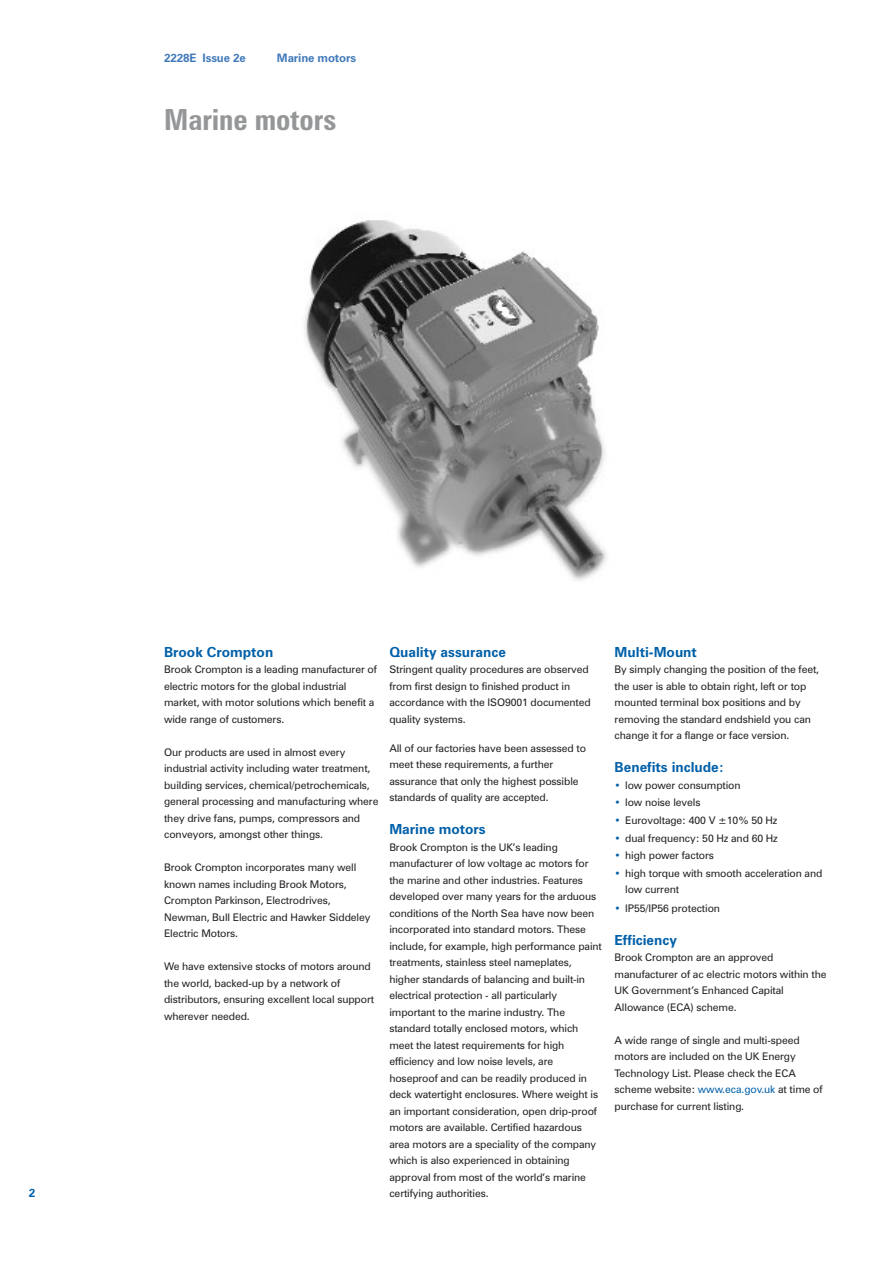
<style>
.page{position:relative;width:893px;height:1263px;background:#fff}
.page>*{position:absolute;margin:0;border:0;box-sizing:border-box;transform-origin:0 0}
.t1{font:700 condensed 29.1px "Zurich BT";color:#949698}
.t2{font:700 13.8px "Zurich BT";color:#0060a9}
.t3{font:700 11.7px "Zurich BT";letter-spacing:-.01em;color:#417ab9}
.t4{font:700 11.7px "Zurich BT";color:#0060a9}
.t5{font:10.5px/16.5px "Zurich BT";letter-spacing:-.01em;color:#231f20}
.s1{color:#0060a9}
</style>
<div class="page">
<img style="left:304px;top:220px;width:303px;height:361px">
<p class="t3" style="left:164px;top:53px;width:83px">2228E Issue 2e</p>
<p class="t3" style="left:277px;top:53px;width:81px">Marine motors</p>
<h1 class="t1" style="left:164px;top:109px;width:174px">Marine motors</h1>
<p class="t4" style="left:29px;top:1189px;width:8px">2</p>
<h2 class="t2" style="left:164px;top:647px;width:111px">Brook Crompton</h2>
<p class="t5" style="left:164px;top:662px;width:214px">Brook Crompton is a leading manufacturer of electric motors for the global industrial market, with motor solutions which benefit a wide range of customers.</p>
<p class="t5" style="left:164px;top:745px;width:216px">Our products are used in almost every industrial activity including water treatment, building services, chemical/petrochemicals, general processing and manufacturing where they drive fans, pumps, compressors and conveyors, amongst other things.</p>
<p class="t5" style="left:164px;top:860px;width:208px">Brook Crompton incorporates many well known names including Brook Motors, Crompton Parkinson, Electrodrives, Newman, Bull Electric and Hawker Siddeley Electric Motors.</p>
<p class="t5" style="left:164px;top:959px;width:211px">We have extensive stocks of motors around the world, backed-up by a network of distributors, ensuring excellent local support wherever needed.</p>
<h2 class="t2" style="left:389px;top:647px;width:118px">Quality assurance</h2>
<p class="t5" style="left:389px;top:662px;width:203px">Stringent quality procedures are observed from first design to finished product in accordance with the ISO9001 documented quality systems.</p>
<p class="t5" style="left:389px;top:741px;width:198px">All of our factories have been assessed to meet these requirements, a further assurance that only the highest possible standards of quality are accepted.</p>
<h2 class="t2" style="left:389px;top:824px;width:98px">Marine motors</h2>
<p class="t5" style="left:389px;top:840px;width:214px">Brook Crompton is the UK’s leading manufacturer of low voltage ac motors for the marine and other industries. Features developed over many years for the arduous conditions of the North Sea have now been incorporated into standard motors. These include, for example, high performance paint treatments, stainless steel nameplates, higher standards of balancing and built-in electrical protection - all particularly important to the marine industry. The standard totally enclosed motors, which meet the latest requirements for high efficiency and low noise levels, are hoseproof and can be readily produced in deck watertight enclosures. Where weight is an important consideration, open drip-proof motors are available. Certified hazardous area motors are a speciality of the company which is also experienced in obtaining approval from most of the world’s marine certifying authorities.</p>
<h2 class="t2" style="left:614px;top:647px;width:84px">Multi-Mount</h2>
<p class="t5" style="left:614px;top:662px;width:206px">By simply changing the position of the feet, the user is able to obtain right, left or top mounted terminal box positions and by removing the standard endshield you can change it for a flange or face version.</p>
<h2 class="t2" style="left:614px;top:763px;width:111px">Benefits include:</h2>
<p class="t5" style="left:614px;top:778px;width:127px"><span class="s1">•</span> low power consumption</p>
<p class="t5" style="left:614px;top:795px;width:87px"><span class="s1">•</span> low noise levels</p>
<p class="t5" style="left:614px;top:813px;width:164px"><span class="s1">•</span> Eurovoltage: 400 V ±10% 50 Hz</p>
<p class="t5" style="left:614px;top:831px;width:165px"><span class="s1">•</span> dual frequency: 50 Hz and 60 Hz</p>
<p class="t5" style="left:614px;top:848px;width:101px"><span class="s1">•</span> high power factors</p>
<p class="t5" style="left:625px;top:866px;width:199px;text-indent:-11px"><span class="s1">•</span> high torque with smooth acceleration and low current</p>
<p class="t5" style="left:614px;top:901px;width:107px"><span class="s1">•</span> IP55/IP56 protection</p>
<h2 class="t2" style="left:614px;top:935px;width:64px">Efficiency</h2>
<p class="t5" style="left:614px;top:950px;width:213px">Brook Crompton are an approved manufacturer of ac electric motors within the UK Government’s Enhanced Capital Allowance (ECA) scheme.</p>
<p class="t5" style="left:614px;top:1033px;width:209px">A wide range of single and multi-speed motors are included on the UK Energy Technology List. Please check the ECA scheme website: <span class="s1">www.eca.gov.uk</span> at time of purchase for current listing.</p>
</div>
